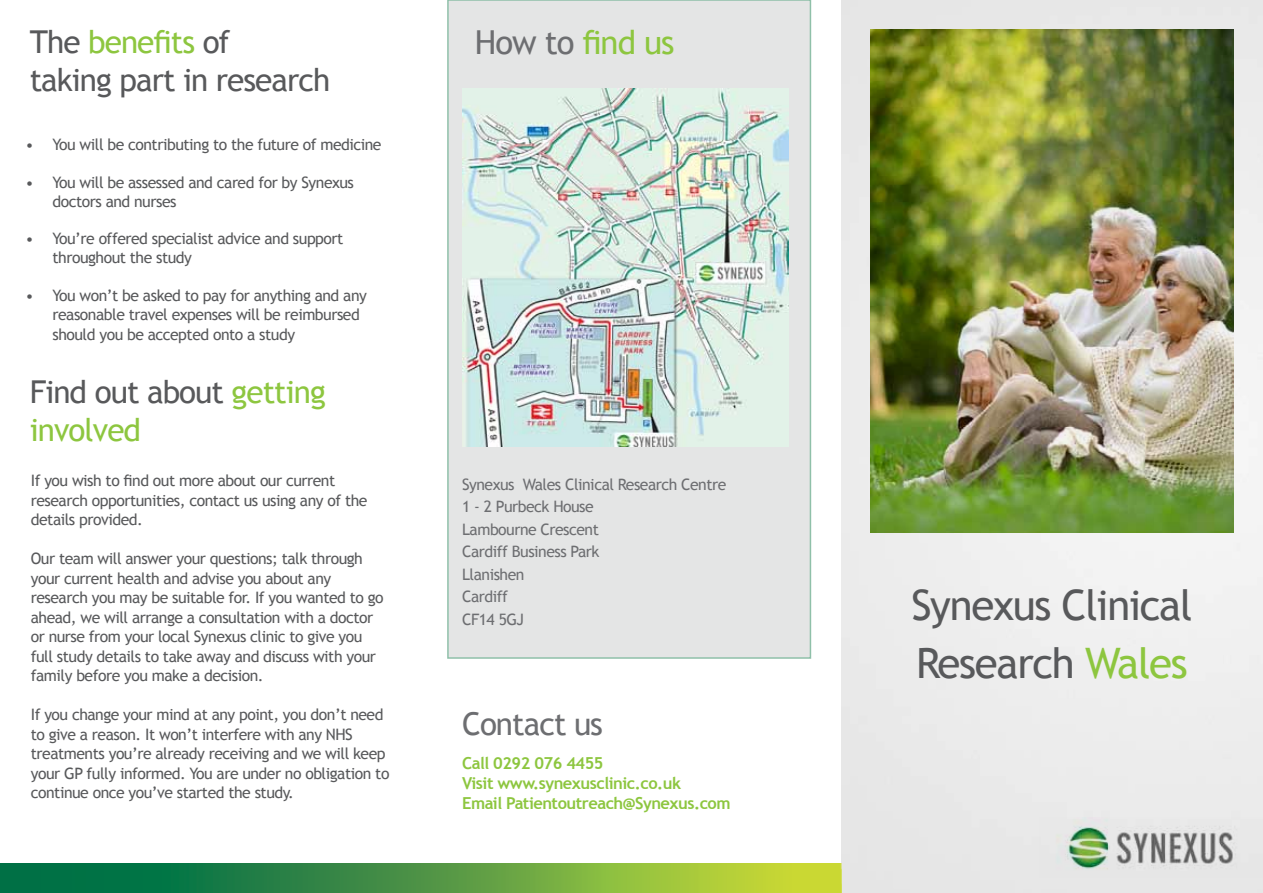
<style>
.page{position:relative;width:1263px;height:893px;background:#fff}
.page>*{position:absolute;margin:0;border:0;box-sizing:border-box;transform-origin:0 0}
.t1{font:42px/58.5px "Trebuchet MS";letter-spacing:-.03em;color:#58595b}
.t2{font:33px "Trebuchet MS";letter-spacing:-.03em;color:#8dc63f}
.t3{font:31.5px/37.8px "Trebuchet MS";letter-spacing:-.03em;color:#58595b}
.t4{font:31.5px/37.8px "Trebuchet MS";letter-spacing:-.03em;color:#8dc63f}
.t5{font:31.5px "Trebuchet MS";letter-spacing:-.03em;color:#6d6e71}
.t6{font:700 16.5px/19.8px "Trebuchet MS";letter-spacing:-.03em;color:#8dc63f}
.t7{font:15.75px/19.5px "Trebuchet MS";letter-spacing:-.03em;color:#58595b}
.t8{font:15.75px/22.5px "Trebuchet MS";letter-spacing:-.03em;color:#6d6e71}
.s1{color:#8dc63f}
.s2{color:#58595b}
.s3{color:#6d6e71}
</style>
<div class="page">
<div style="left:447px;top:0;width:364px;height:659px;background:#e4e5e5"></div>
<img style="left:842px;top:0;width:421px;height:893px">
<img style="left:0;top:863px;width:842px;height:30px">
<img style="left:462px;top:89px;width:326px;height:357px">
<h3 class="t3" style="left:30px;top:23px;width:302px">The <span class="s1">benefits</span> of<br>taking part in research</h3>
<p class="t7" style="left:26px;top:135px;width:357px">• You will be contributing to the future of medicine</p>
<p class="t7" style="left:53px;top:173px;width:303px;line-height:18.9px;text-indent:-27px">• You will be assessed and cared for by Synexus doctors and nurses</p>
<p class="t7" style="left:52px;top:229px;width:292px;line-height:18.9px;text-indent:-27px">• You’re offered specialist advice and support throughout the study</p>
<p class="t7" style="left:52px;top:286px;width:316px;text-indent:-27px">• You won’t be asked to pay for anything and any reasonable travel expenses will be reimbursed should you be accepted onto a study</p>
<h3 class="t4" style="left:30px;top:373px;width:298px"><span class="s2">Find out about</span> getting involved</h3>
<p class="t7" style="left:31px;top:471px;width:338px">If you wish to find out more about our current research opportunities, contact us using any of the details provided.</p>
<p class="t7" style="left:31px;top:549px;width:354px">Our team will answer your questions; talk through your current health and advise you about any research you may be suitable for. If you wanted to go ahead, we will arrange a consultation with a doctor or nurse from your local Synexus clinic to give you full study details to take away and discuss with your family before you make a decision.</p>
<p class="t7" style="left:31px;top:705px;width:360px">If you change your mind at any point, you don’t need to give a reason. It won’t interfere with any NHS treatments you’re already receiving and we will keep your GP fully informed. You are under no obligation to continue once you’ve started the study.</p>
<h2 class="t2" style="left:475px;top:23px;width:201px"><span class="s3">How to</span> find us</h2>
<p class="t8" style="left:462px;top:473px;width:266px">Synexus Wales Clinical Research Centre<br>1 - 2 Purbeck House<br>Lambourne Crescent<br>Cardiff Business Park<br>Llanishen<br>Cardiff<br>CF14 5GJ</p>
<h3 class="t5" style="left:462px;top:705px;width:142px">Contact us</h3>
<p class="t6" style="left:462px;top:754px;width:270px">Call 0292 076 4455<br>Visit www.synexusclinic.co.uk<br>Email Patientoutreach@Synexus.com</p>
<h1 class="t1" style="left:911px;top:576px;width:283px">Synexus Clinical<br>Research <span class="s1">Wales</span></h1>
</div>
